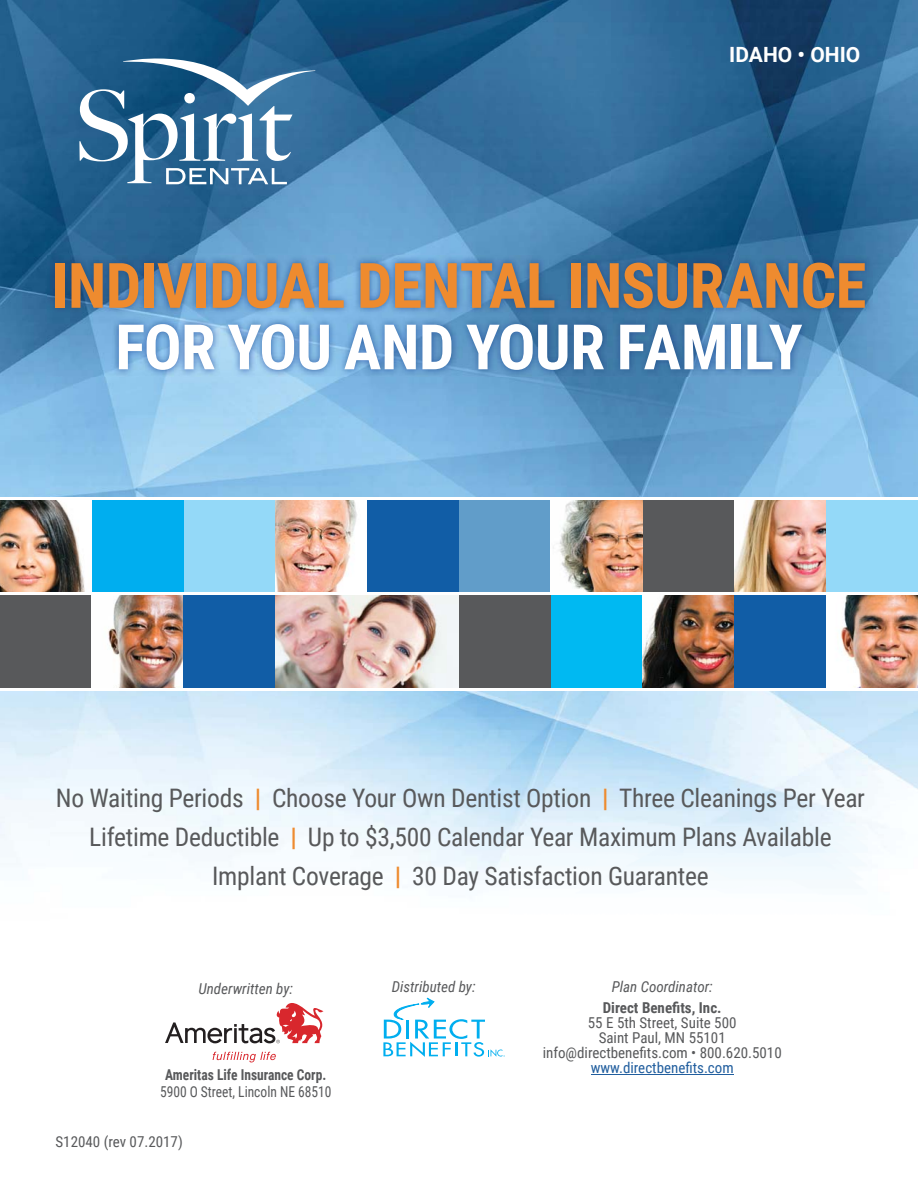
<style>
.page{position:relative;width:918px;height:1188px;background:#fff}
.page>*{position:absolute;margin:0;border:0;box-sizing:border-box;transform-origin:0 0}
.t1{font:700 62.7px "Roboto Condensed";letter-spacing:-.01em;color:#ee8b2f}
.t2{font:700 62.7px "Roboto Condensed";letter-spacing:-.01em;color:#fff}
.t3{font:25.5px/38.8px "Roboto Condensed";letter-spacing:-.01em;color:#58595b;text-align:center}
.t4{font:700 21px "Roboto";color:#fff}
.t5{font:15px/15px "Roboto Condensed";color:#58595b;text-align:center}
.t6{font:italic 15px "Roboto Condensed";color:#58595b}
.t7{font:700 15px "Roboto Condensed";color:#58595b;scale:.9 1}
.t8{font:15px "Roboto Condensed";color:#58595b;scale:.9 1}
.t9{font:15px "Roboto Condensed";color:#215e9e}
.t10{font:700 15px "Roboto Condensed";color:#58595b}
.s1{font-weight:700;color:#ee8b2f}
</style>
<div class="page">
<img style="left:0;top:0;width:918px;height:258px">
<img style="left:0;top:258px;width:50px;height:607px">
<img style="left:868px;top:258px;width:50px;height:589px">
<img style="left:50px;top:377px;width:818px;height:686px">
<svg style="left:79px;top:45px;width:236px;height:139px"></svg>
<img style="left:48px;top:255px;width:824px;height:122px">
<svg style="left:383px;top:998px;width:122px;height:59px"></svg>
<hr style="left:591px;top:1074px;width:143px;height:1px;background:#215e9e">
<svg style="left:213px;top:1052px;width:63px;height:10px"></svg>
<svg style="left:165px;top:1003px;width:158px;height:40px"></svg>
<div style="left:0;top:594px;width:92px;height:95px;background:#58595b"></div>
<img style="left:92px;top:596px;width:92px;height:92px">
<div style="left:184px;top:594px;width:275px;height:95px;background:#115da6"></div>
<img style="left:275px;top:596px;width:184px;height:92px">
<div style="left:459px;top:594px;width:92px;height:95px;background:#58595b"></div>
<div style="left:551px;top:594px;width:92px;height:95px;background:#00b9f2"></div>
<img style="left:643px;top:596px;width:91px;height:92px">
<div style="left:734px;top:594px;width:184px;height:95px;background:#115da6"></div>
<img style="left:826px;top:596px;width:92px;height:92px">
<img style="left:0;top:500px;width:92px;height:92px">
<div style="left:92px;top:499px;width:92px;height:95px;background:#00aeef"></div>
<div style="left:184px;top:499px;width:91px;height:95px;background:#94d9f8"></div>
<img style="left:275px;top:500px;width:92px;height:92px">
<div style="left:367px;top:499px;width:92px;height:95px;background:#115da6"></div>
<div style="left:459px;top:499px;width:92px;height:95px;background:#619dc9"></div>
<img style="left:551px;top:500px;width:92px;height:92px">
<div style="left:643px;top:499px;width:91px;height:95px;background:#58595b"></div>
<img style="left:734px;top:500px;width:92px;height:92px">
<div style="left:826px;top:499px;width:92px;height:95px;background:#94d9f8"></div>
<svg style="left:0;top:592px;width:918px;height:4px;fill:#fff"></svg>
<hr style="left:0;top:497px;width:918px;height:3px;background:#fff">
<hr style="left:0;top:688px;width:918px;height:3px;background:#fff">
<p class="t4" style="left:729px;top:43px;width:132px">IDAHO • OHIO</p>
<h1 class="t1" style="left:52px;top:250px;width:816px">INDIVIDUAL DENTAL INSURANCE</h1>
<h1 class="t2" style="left:115px;top:311px;width:689px">FOR YOU AND YOUR FAMILY</h1>
<p class="t3" style="left:56px;top:779px;width:811px">No Waiting Periods <span class="s1">|</span> Choose Your Own Dentist Option <span class="s1">|</span> Three Cleanings Per Year<br>Lifetime Deductible <span class="s1">|</span> Up to $3,500 Calendar Year Maximum Plans Available<br>Implant Coverage <span class="s1">|</span> 30 Day Satisfaction Guarantee</p>
<p class="t6" style="left:199px;top:980px;width:96px">Underwritten by:</p>
<p class="t7" style="left:165px;top:1066px;width:181px">Ameritas Life Insurance Corp.</p>
<p class="t8" style="left:160px;top:1083px;width:192px">5900 O Street, Lincoln NE 68510</p>
<p class="t5" style="left:56px;top:1135px;width:129px">S12040 (rev 07.2017)</p>
<p class="t6" style="left:392px;top:978px;width:85px">Distributed by:</p>
<p class="t6" style="left:612px;top:978px;width:102px">Plan Coordinator:</p>
<p class="t10" style="left:603px;top:999px;width:120px">Direct Benefits, Inc.</p>
<p class="t5" style="left:543px;top:1015px;width:241px">55 E 5th Street, Suite 500<br>Saint Paul, MN 55101 info@directbenefits.com • 800.620.5010</p>
<p class="t9" style="left:591px;top:1059px;width:144px">www.directbenefits.com</p>
</div>
